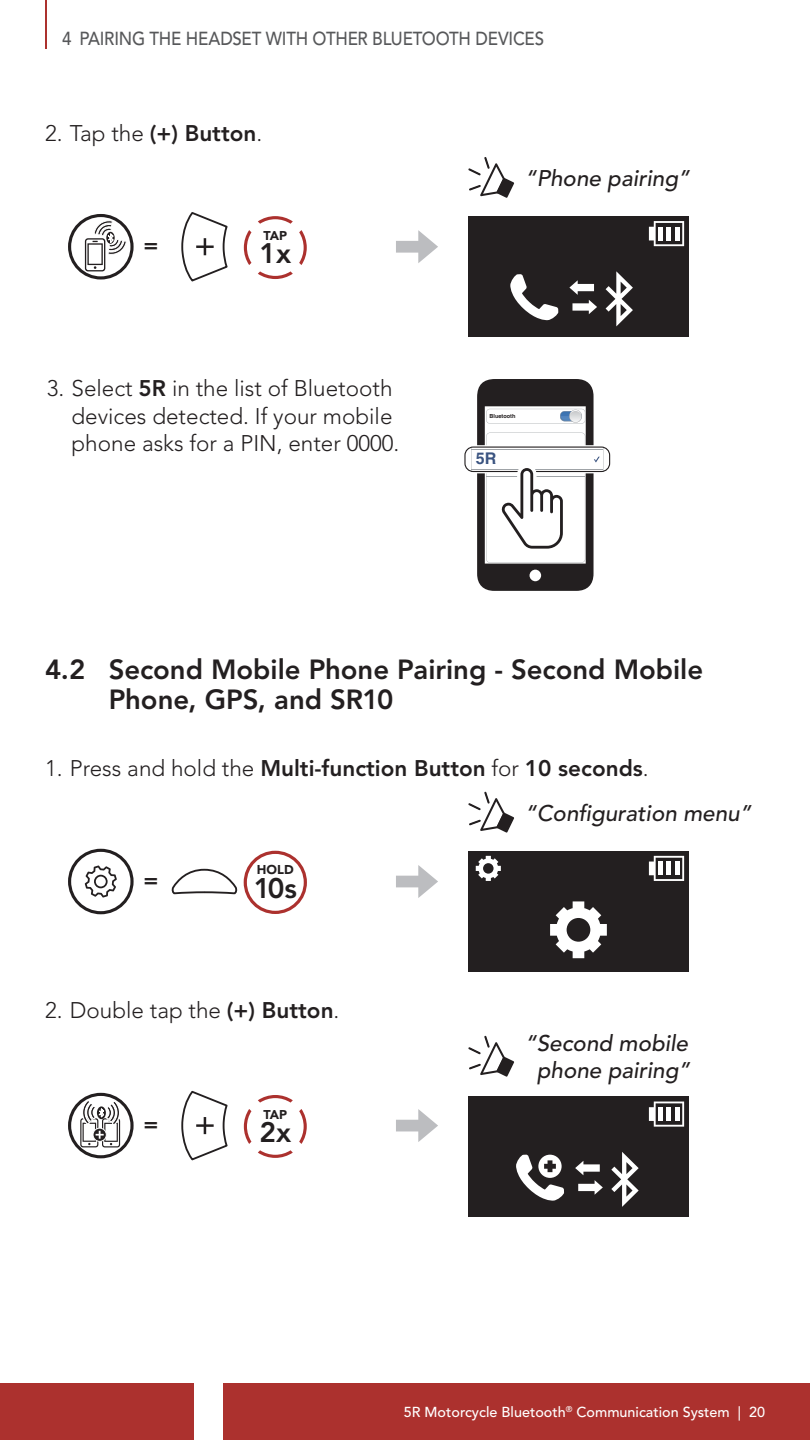
<style>
.page{position:relative;width:810px;height:1440px;background:#fff}
.page>*{position:absolute;margin:0;border:0;box-sizing:border-box;transform-origin:0 0}
.t1{font:800 28.25px "Avenir LT Std";color:#231f20}
.t2{font:800 28.12px "Avenir LT Std";color:#231f20}
.t3{font:800 27.5px/30px "Avenir LT Std";color:#231f20}
.t4{font:300 22.5px/27.5px "Avenir LT Std";color:#231f20}
.t5{font:italic 500 22.5px/27px "Avenir LT Std";color:#231f20;text-align:center}
.t6{font:800 22.5px "Avenir LT Std";color:#231f20}
.t7{font:500 18.75px "Avenir LT Std";letter-spacing:-.015em;color:#57585a;scale:.9 1}
.t8{font:700 16.12px "Helvetica";color:#3b5481}
.t9{font:500 14.38px "Avenir LT Std";color:#fff}
.t10{font:900 12.75px "Avenir LT Std";color:#231f20}
.t11{font:900 12.62px "Avenir LT Std";letter-spacing:-.045em;color:#231f20}
.t12{font:700 5.62px "Helvetica";color:#231f20}
.t13{font:700 5.62px "Helvetica";color:#3b5481}
.s1{font-weight:800}
.s2{font-weight:300}
</style>
<div class="page">
<div style="left:0;top:1383px;width:194px;height:57px;background:#ac312e"></div>
<div style="left:223px;top:1383px;width:587px;height:57px;background:#ac312e"></div>
<hr style="left:45px;top:0;width:1px;height:49px;background:#ac312e">
<svg style="left:68px;top:214px;width:66px;height:66px"></svg>
<svg style="left:181px;top:212px;width:47px;height:70px"></svg>
<svg style="left:244px;top:216px;width:63px;height:63px"></svg>
<svg style="left:396px;top:230px;width:42px;height:33px"></svg>
<svg style="left:468px;top:157px;width:46px;height:41px"></svg>
<div style="left:468px;top:216px;width:221px;height:121px;background:#231f20"></div>
<svg style="left:649px;top:221px;width:35px;height:25px"></svg>
<svg style="left:569px;top:280px;width:28px;height:34px"></svg>
<svg style="left:606px;top:271px;width:27px;height:55px"></svg>
<svg style="left:510px;top:274px;width:48px;height:46px"></svg>
<div style="left:463px;top:445px;width:149px;height:28px;border:4px solid #fff;border-radius:8px"></div>
<div style="left:464px;top:447px;width:146px;height:25px;border:1px solid #231f20;border-radius:8px"></div>
<svg style="left:471px;top:379px;width:132px;height:212px"></svg>
<svg style="left:68px;top:849px;width:66px;height:65px"></svg>
<svg style="left:172px;top:869px;width:65px;height:25px"></svg>
<svg style="left:244px;top:851px;width:63px;height:63px"></svg>
<svg style="left:396px;top:865px;width:42px;height:33px"></svg>
<svg style="left:468px;top:792px;width:46px;height:41px"></svg>
<div style="left:468px;top:851px;width:221px;height:120px;background:#231f20"></div>
<svg style="left:649px;top:856px;width:35px;height:25px"></svg>
<svg style="left:550px;top:901px;width:57px;height:57px"></svg>
<svg style="left:476px;top:856px;width:25px;height:25px"></svg>
<svg style="left:68px;top:1093px;width:66px;height:65px"></svg>
<svg style="left:181px;top:1091px;width:47px;height:69px"></svg>
<svg style="left:244px;top:1095px;width:63px;height:63px"></svg>
<svg style="left:396px;top:1109px;width:42px;height:33px"></svg>
<svg style="left:468px;top:1036px;width:46px;height:41px"></svg>
<div style="left:468px;top:1097px;width:221px;height:120px;background:#231f20"></div>
<svg style="left:649px;top:1102px;width:35px;height:25px"></svg>
<svg style="left:575px;top:1161px;width:28px;height:34px"></svg>
<svg style="left:611px;top:1152px;width:28px;height:55px"></svg>
<svg style="left:516px;top:1155px;width:48px;height:46px"></svg>
<p class="t7" style="left:62px;top:28px;width:535px">4 Pairing the headset with other Bluetooth Devices</p>
<p class="t4" style="left:45px;top:120px;width:219px">2. Tap the <span class="s1">(+) Button</span>.</p>
<p class="t11" style="left:264px;top:228px;width:25px">TAP</p>
<p class="t6" style="left:144px;top:232px;width:16px">=</p>
<p class="t2" style="left:259px;top:236px;width:33px">1x</p>
<p class="t4" style="left:72px;top:375px;width:329px;text-indent:-25px">3. Select <span class="s1">5R</span> in the list of Bluetooth devices detected. If your mobile phone asks for a PIN, enter 0000.</p>
<p class="t5" style="left:525px;top:165px;width:166px">“Phone pairing”</p>
<p class="t12" style="left:490px;top:413px;width:27px">Bluetooth</p>
<p class="t8" style="left:476px;top:449px;width:22px">5R</p>
<p class="t13" style="left:490px;top:451px;width:7px">Pi</p>
<p class="t3" style="left:109px;top:655px;width:596px;text-indent:-64px">4.2 Second Mobile Phone Pairing - Second Mobile<br>Phone, GPS, and SR10</p>
<p class="t6" style="left:45px;top:755px;width:605px"><span class="s2">1. Press and hold the</span> Multi-function Button <span class="s2">for</span> 10 seconds<span class="s2">.</span></p>
<p class="t10" style="left:257px;top:862px;width:38px">HOLD</p>
<p class="t6" style="left:144px;top:867px;width:16px">=</p>
<p class="t1" style="left:254px;top:872px;width:45px">10s</p>
<p class="t4" style="left:45px;top:997px;width:296px">2. Double tap the <span class="s1">(+) Button</span>.</p>
<p class="t11" style="left:264px;top:1107px;width:25px">TAP</p>
<p class="t6" style="left:144px;top:1111px;width:16px">=</p>
<p class="t2" style="left:259px;top:1115px;width:33px">2x</p>
<p class="t5" style="left:525px;top:800px;width:228px">“Configuration menu”</p>
<p class="t5" style="left:525px;top:1031px;width:167px">“Second mobile phone pairing”</p>
<p class="t9" style="left:404px;top:1404px;width:363px">5R Motorcycle Bluetooth<sup>®</sup> Communication System | 20</p>
</div>
